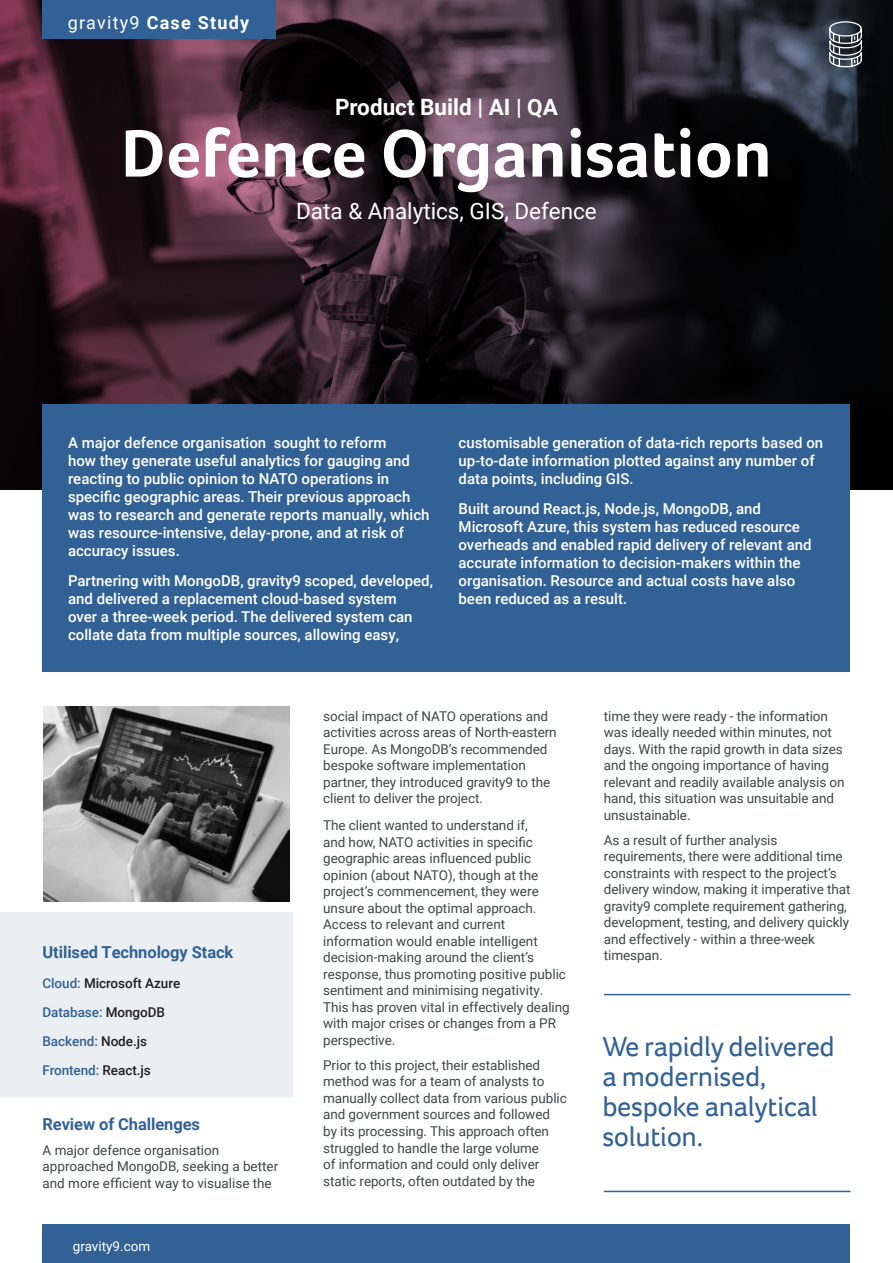
<style>
.page{position:relative;width:893px;height:1263px;background:#fff}
.page>*{position:absolute;margin:0;border:0;box-sizing:border-box;transform-origin:0 0}
.t1{font:700 69px "Foco";color:#fff}
.t2{font:28.5px/30px "Foco";letter-spacing:-.01em;color:#326295}
.t3{font:22.5px "Roboto";color:#fff}
.t4{font:700 22.5px "Roboto";color:#fff}
.t5{font:700 18px "Roboto";letter-spacing:.07em;color:#fff}
.t6{font:700 16.5px "Roboto";letter-spacing:-.005em;color:#326295}
.t7{font:500 15px/18px "Roboto";color:#fff}
.t8{font:13.5px/16.5px "Roboto";letter-spacing:-.005em;color:#404545}
.t9{font:500 13.5px/29.2px "Roboto";letter-spacing:-.005em;color:#231f20}
.t10{font:13.5px "Roboto";color:#fff}
.s1{font-weight:400}
.s2{color:#326295}
</style>
<div class="page">
<svg style="left:0;top:0;width:892px;height:488px;background:#2a1c24"></svg>
<div style="left:0;top:912px;width:292px;height:185px;background:#ebeff4"></div>
<div style="left:43px;top:405px;width:807px;height:267px;background:#326295"></div>
<div style="left:43px;top:0;width:233px;height:39px;background:#326295"></div>
<div style="left:43px;top:1225px;width:807px;height:38px;background:#326295"></div>
<hr style="left:604px;top:994px;width:246px;height:1px;background:#326295">
<hr style="left:604px;top:1191px;width:246px;height:1px;background:#326295">
<img style="left:43px;top:707px;width:246px;height:194px">
<svg style="left:829px;top:21px;width:33px;height:46px;background:#696f77"></svg>
<h3 class="t5" style="left:68px;top:16px;width:183px"><span class="s1">gravity9</span> Case Study</h3>
<h3 class="t4" style="left:335px;top:98px;width:224px">Product Build | AI | QA</h3>
<h1 class="t1" style="left:121px;top:125px;width:652px">Defence Organisation</h1>
<h3 class="t3" style="left:296px;top:201px;width:302px">Data &amp; Analytics, GIS, Defence</h3>
<p class="t7" style="left:68px;top:434px;width:363px">A major defence organisation sought to reform<br>how they generate useful analytics for gauging and reacting to public opinion to NATO operations in specific geographic areas. Their previous approach was to research and generate reports manually, which was resource-intensive, delay-prone, and at risk of accuracy issues.</p>
<p class="t7" style="left:68px;top:571px;width:366px">Partnering with MongoDB, gravity9 scoped, developed, and delivered a replacement cloud-based system<br>over a three-week period. The delivered system can collate data from multiple sources, allowing easy,</p>
<p class="t7" style="left:459px;top:434px;width:366px">customisable generation of data-rich reports based on up-to-date information plotted against any number of data points, including GIS.</p>
<p class="t7" style="left:459px;top:499px;width:355px">Built around React.js, Node.js, MongoDB, and Microsoft Azure, this system has reduced resource overheads and enabled rapid delivery of relevant and accurate information to decision-makers within the organisation. Resource and actual costs have also been reduced as a result.</p>
<p class="t6" style="left:43px;top:946px;width:192px">Utilised Technology Stack</p>
<p class="t9" style="left:43px;top:968px;width:139px"><span class="s2">Cloud:</span> Microsoft Azure<br><span class="s2">Database:</span> MongoDB<br><span class="s2">Backend:</span> Node.js<br><span class="s2">Frontend:</span> React.js</p>
<p class="t6" style="left:43px;top:1117px;width:159px">Review of Challenges</p>
<p class="t8" style="left:43px;top:1142px;width:237px">A major defence organisation approached MongoDB, seeking a better and more efficient way to visualise the</p>
<p class="t10" style="left:73px;top:1237px;width:79px">gravity9.com</p>
<p class="t8" style="left:323px;top:709px;width:235px">social impact of NATO operations and activities across areas of North-eastern Europe. As MongoDB’s recommended bespoke software implementation partner, they introduced gravity9 to the client to deliver the project.</p>
<p class="t8" style="left:323px;top:817px;width:248px">The client wanted to understand if,<br>and how, NATO activities in specific geographic areas influenced public opinion (about NATO), though at the project’s commencement, they were unsure about the optimal approach.<br>Access to relevant and current information would enable intelligent decision-making around the client’s response, thus promoting positive public sentiment and minimising negativity.<br>This has proven vital in effectively dealing with major crises or changes from a PR perspective.</p>
<p class="t8" style="left:323px;top:1056px;width:245px">Prior to this project, their established method was for a team of analysts to manually collect data from various public and government sources and followed by its processing. This approach often struggled to handle the large volume<br>of information and could only deliver static reports, often outdated by the</p>
<p class="t8" style="left:604px;top:707px;width:242px">time they were ready - the information was ideally needed within minutes, not days. With the rapid growth in data sizes and the ongoing importance of having relevant and readily available analysis on hand, this situation was unsuitable and unsustainable.</p>
<p class="t8" style="left:604px;top:831px;width:248px">As a result of further analysis requirements, there were additional time constraints with respect to the project’s delivery window, making it imperative that gravity9 complete requirement gathering, development, testing, and delivery quickly and effectively - within a three-week timespan.</p>
<h2 class="t2" style="left:602px;top:1033px;width:234px">We rapidly delivered a modernised, bespoke analytical solution.</h2>
</div>
